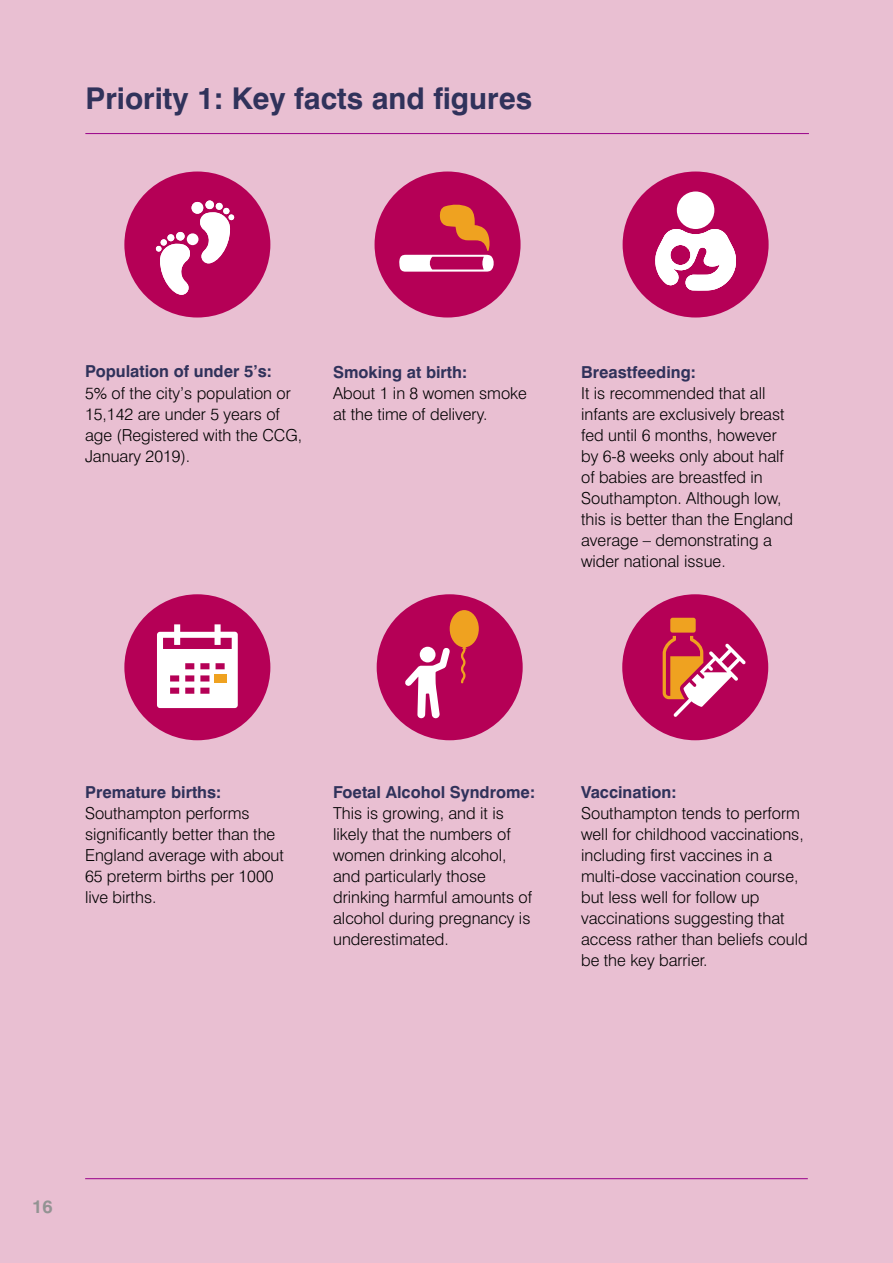
<style>
.page{position:relative;width:893px;height:1263px;background:#e9bfd2}
.page>*{position:absolute;margin:0;border:0;box-sizing:border-box;transform-origin:0 0}
.t1{font:700 30px "Swiss 721 BT";color:#30325b}
.t2{font:700 18px "Swiss 721 BT";color:#939393}
.t3{font:300 16.5px/21px "Swiss 721 BT";color:#000}
.t4{font:700 16.5px "Swiss 721 BT";color:#30325b}
</style>
<div class="page">
<hr style="left:85px;top:1178px;width:723px;height:1px;background:#990089">
<hr style="left:85px;top:133px;width:724px;height:1px;background:#990089">
<div style="left:124px;top:171px;width:146px;height:146px;background:#b50056;border-radius:50%"></div>
<div style="left:375px;top:171px;width:146px;height:146px;background:#b50056;border-radius:50%"></div>
<div style="left:623px;top:171px;width:146px;height:146px;background:#b50056;border-radius:50%"></div>
<svg style="left:399px;top:204px;width:95px;height:68px"></svg>
<svg style="left:655px;top:229px;width:81px;height:62px"></svg>
<div style="left:677px;top:191px;width:37px;height:38px;background:#fff;border-radius:50%"></div>
<div style="left:187px;top:233px;width:11px;height:12px;background:#fff;border-radius:50%"></div>
<div style="left:176px;top:232px;width:9px;height:9px;background:#fff;border-radius:50%"></div>
<div style="left:167px;top:234px;width:7px;height:7px;background:#fff;border-radius:50%"></div>
<div style="left:161px;top:239px;width:6px;height:7px;background:#fff;border-radius:50%"></div>
<svg style="left:156px;top:244px;width:35px;height:51px"></svg>
<div style="left:192px;top:202px;width:11px;height:12px;background:#fff;border-radius:50%"></div>
<div style="left:205px;top:200px;width:9px;height:9px;background:#fff;border-radius:50%"></div>
<div style="left:216px;top:203px;width:7px;height:7px;background:#fff;border-radius:50%"></div>
<svg style="left:200px;top:208px;width:34px;height:55px"></svg>
<div style="left:124px;top:594px;width:146px;height:146px;background:#b50056;border-radius:50%"></div>
<svg style="left:157px;top:624px;width:81px;height:84px"></svg>
<div style="left:214px;top:674px;width:12px;height:8px;background:#efa220"></div>
<div style="left:377px;top:594px;width:146px;height:146px;background:#b50056;border-radius:50%"></div>
<svg style="left:405px;top:610px;width:74px;height:108px"></svg>
<div style="left:622px;top:594px;width:146px;height:146px;background:#b50056;border-radius:50%"></div>
<div style="left:670px;top:618px;width:26px;height:15px;background:#efa220;border-radius:2px"></div>
<svg style="left:663px;top:636px;width:83px;height:81px"></svg>
<p class="t1" style="left:85px;top:80px;width:448px">Priority 1: Key facts and fgures</p>
<h4 class="t4" style="left:85px;top:362px;width:188px">Population of under 5’s:</h4>
<p class="t3" style="left:85px;top:382px;width:219px">5% of the city’s population or<br>15,142 are under 5 years of age (Registered with the CCG,<br>January 2019).</p>
<h4 class="t4" style="left:333px;top:362px;width:136px">Smoking at birth:</h4>
<p class="t3" style="left:333px;top:382px;width:195px">About 1 in 8 women smoke at the time of delivery.</p>
<h4 class="t4" style="left:581px;top:362px;width:116px">Breastfeeding:</h4>
<p class="t3" style="left:581px;top:382px;width:213px">It is recommended that all infants are exclusively breast fed until 6 months, however by 6-8 weeks only about half of babies are breastfed in<br>Southampton. Although low, this is better than the England average – demonstrating a wider national issue.</p>
<h4 class="t4" style="left:85px;top:782px;width:138px">Premature births:</h4>
<p class="t3" style="left:85px;top:802px;width:200px">Southampton performs signifcantly better than the<br>England average with about<br>65 preterm births per 1000 live births.</p>
<h4 class="t4" style="left:333px;top:782px;width:204px">Foetal Alcohol Syndrome:</h4>
<p class="t3" style="left:333px;top:802px;width:201px">This is growing, and it is likely that the numbers of women drinking alcohol, and particularly those drinking harmful amounts of alcohol during pregnancy is underestimated.</p>
<h4 class="t4" style="left:581px;top:782px;width:97px">Vaccination:</h4>
<p class="t3" style="left:581px;top:802px;width:228px">Southampton tends to perform well for childhood vaccinations, including frst vaccines in a multi-dose vaccination course, but less well for follow up vaccinations suggesting that access rather than beliefs could be the key barrier.</p>
<p class="t2" style="left:32px;top:1195px;width:22px">16</p>
</div>
